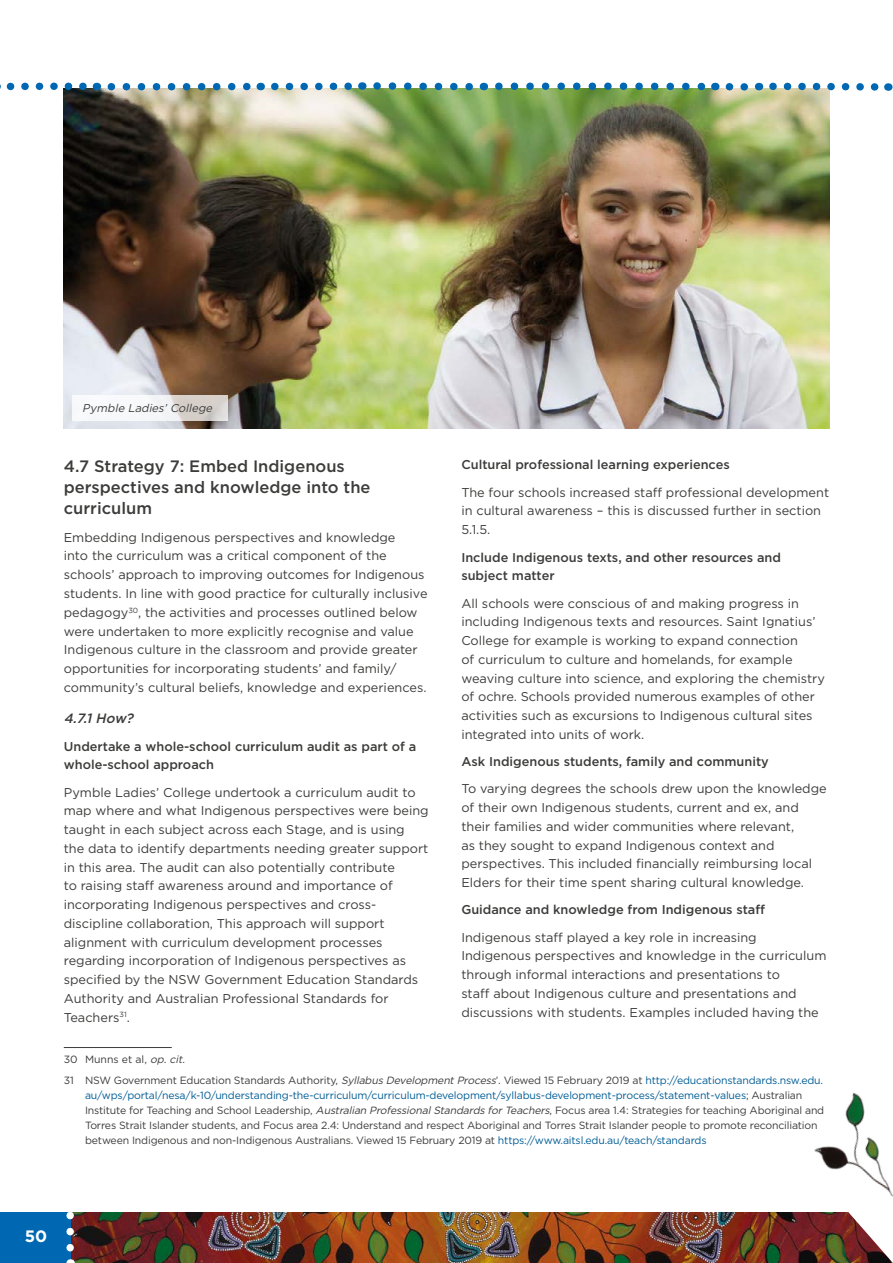
<style>
.page{position:relative;width:893px;height:1263px;background:#fff}
.page>*{position:absolute;margin:0;border:0;box-sizing:border-box;transform-origin:0 0}
.t1{font:500 16.5px/21px "Gotham";color:#3c3c3b}
.t2{font:700 16.5px "Gotham";color:#fff}
.t3{font:italic 500 13.5px "Gotham";color:#3c3c3b}
.t4{font:12.75px/18.8px "Gotham";color:#3c3c3b}
.t5{font:500 12.75px/18.8px "Gotham";color:#3c3c3b}
.t6{font:italic 11.25px "Gotham";color:#3c3c3b}
.t7{font:10.5px/15px "Gotham";letter-spacing:-.015em;color:#3c3c3b}
.s1{font-style:italic}
.s2{color:#005c95}
</style>
<div class="page">
<img style="left:74px;top:1212px;width:815px;height:51px">
<img style="left:889px;top:1258px;width:4px;height:5px">
<div style="left:0;top:1167px;width:71px;height:96px;background:#0067b2"></div>
<svg style="left:66px;top:1212px;width:8px;height:51px"></svg>
<div style="left:0;top:1162px;width:893px;height:50px;background:#fff"></div>
<hr style="left:64px;top:1047px;width:108px;height:1px;background:#3c3c3b">
<img style="left:64px;top:88px;width:765px;height:341px">
<svg style="left:0;top:82px;width:97px;height:12px"></svg>
<svg style="left:104px;top:82px;width:157px;height:12px"></svg>
<svg style="left:267px;top:82px;width:96px;height:12px"></svg>
<svg style="left:369px;top:82px;width:115px;height:12px"></svg>
<svg style="left:491px;top:82px;width:225px;height:12px"></svg>
<svg style="left:722px;top:82px;width:167px;height:13px"></svg>
<img style="left:788px;top:1093px;width:105px;height:125px">
<svg style="left:72px;top:395px;width:155px;height:26px;fill:#f6f7f9"></svg>
<p class="t6" style="left:82px;top:401px;width:134px">Pymble Ladies’College</p>
<p class="t5" style="left:461px;top:455px;width:270px">Cultural professional learning experiences</p>
<p class="t4" style="left:461px;top:483px;width:369px">The four schools increased staff professional development in cultural awareness – this is discussed further in section<br>5.1.5.</p>
<p class="t5" style="left:461px;top:547px;width:321px">Include Indigenous texts, and other resources and subject matter</p>
<p class="t4" style="left:461px;top:593px;width:365px">All schools were conscious of and making progress in including Indigenous texts and resources. Saint Ignatius’ College for example is working to expand connection<br>of curriculum to culture and homelands, for example weaving culture into science, and exploring the chemistry of ochre. Schools provided numerous examples of other activities such as excursions to Indigenous cultural sites integrated into units of work.</p>
<p class="t5" style="left:461px;top:752px;width:309px">Ask Indigenous students, family and community</p>
<p class="t4" style="left:461px;top:779px;width:367px">To varying degrees the schools drew upon the knowledge of their own Indigenous students, current and ex, and their families and wider communities where relevant,<br>as they sought to expand Indigenous context and perspectives. This included financially reimbursing local Elders for their time spent sharing cultural knowledge.</p>
<p class="t5" style="left:461px;top:900px;width:305px">Guidance and knowledge from Indigenous staff</p>
<p class="t4" style="left:461px;top:927px;width:367px">Indigenous staff played a key role in increasing Indigenous perspectives and knowledge in the curriculum through informal interactions and presentations to<br>staff about Indigenous culture and presentations and discussions with students. Examples included having the</p>
<p class="t1" style="left:64px;top:456px;width:308px">4.7 Strategy 7: Embed Indigenous perspectives and knowledge into the curriculum</p>
<p class="t4" style="left:64px;top:528px;width:365px">Embedding Indigenous perspectives and knowledge<br>into the curriculum was a critical component of the schools’ approach to improving outcomes for Indigenous students. In line with good practice for culturally inclusive pedagogy<sup>30</sup>, the activities and processes outlined below were undertaken to more explicitly recognise and value Indigenous culture in the classroom and provide greater opportunities for incorporating students’ and family/ community’s cultural beliefs, knowledge and experiences.</p>
<p class="t3" style="left:64px;top:710px;width:75px">4.7.1How?</p>
<p class="t5" style="left:64px;top:736px;width:354px">Undertake a whole-school curriculum audit as part of a whole-school approach</p>
<p class="t4" style="left:64px;top:782px;width:366px">Pymble Ladies’ College undertook a curriculum audit to map where and what Indigenous perspectives were being taught in each subject across each Stage, and is using<br>the data to identify departments needing greater support in this area. The audit can also potentially contribute<br>to raising staff awareness around and importance of incorporating Indigenous perspectives and cross&shy;discipline collaboration, This approach will support alignment with curriculum development processes regarding incorporation of Indigenous perspectives as specified by the NSW Government Education Standards Authority and Australian Professional Standards for Teachers<sup>31</sup>.</p>
<p class="t7" style="left:64px;top:1048px;width:761px;line-height:21.5px">30 Munns et al, <span class="s1">op.cit</span>.<br>31 NSW Government Education Standards Authority, <span class="s1">SyllabusDevelopmentProcess</span>’. Viewed 15 February 2019 at <span class="s2">http://educationstandards.nsw.edu.</span></p>
<p class="t7" style="left:85px;top:1087px;width:741px"><span class="s2">au/wps/portal/nesa/k-10/understanding-the-curriculum/curriculum-development/syllabus-development-process/statement-values</span>; Australian Institute for Teaching and School Leadership, <span class="s1">Australian ProfessionalStandardsforTeachers</span>, Focus area 1.4: Strategies for teaching Aboriginal and Torres Strait Islander students, and Focus area 2.4: Understand and respect Aboriginal and Torres Strait Islander people to promote reconciliation between Indigenous and non-Indigenous Australians. Viewed 15 February 2019 at <span class="s2">https://www.aitsl.edu.au/teach/standards</span></p>
<p class="t2" style="left:25px;top:1225px;width:24px">50</p>
</div>
